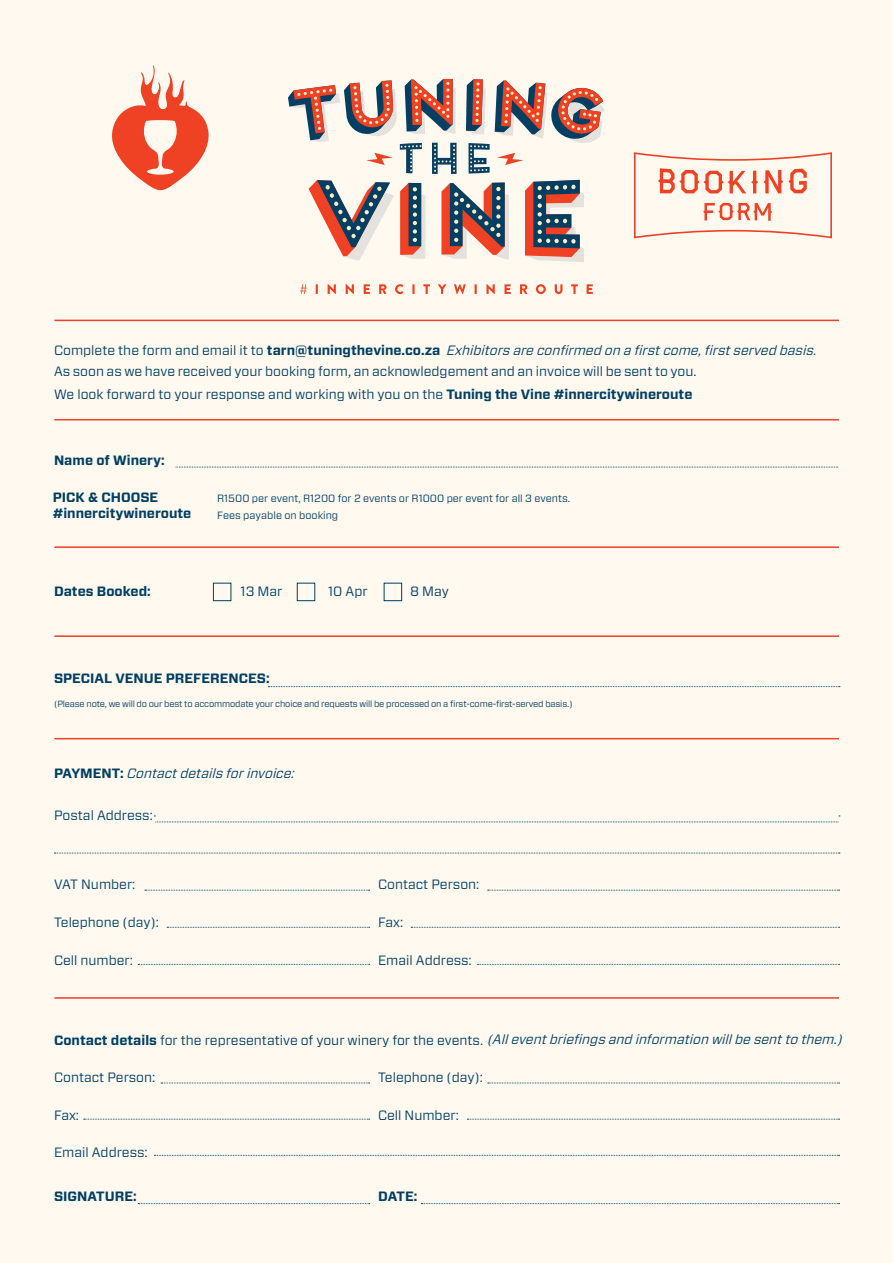
<style>
.page{position:relative;width:893px;height:1263px;background:#fff9f0}
.page>*{position:absolute;margin:0;border:0;box-sizing:border-box;transform-origin:0 0}
.t1{font:13.5px/20.5px "Vitesse Sans";color:#003f61}
.t2{font:italic 13.5px "Vitesse Sans";color:#003f61}
.t3{font:700 13.5px/16.2px "Vitesse Sans";color:#003f61}
.t4{font:10.5px "Vitesse Sans";color:#003f61}
.t5{font:9px "Vitesse Sans";letter-spacing:-.02em;color:#003f61}
.s1{font-weight:700}
.s2{font-style:italic}
.s3{font-weight:700;font-style:normal}
.s4{font-style:normal}
</style>
<div class="page">
<svg style="left:176px;top:467px;width:662px;height:1px"></svg>
<svg style="left:154px;top:815px;width:686px;height:7px"></svg>
<svg style="left:268px;top:686px;width:572px;height:1px"></svg>
<hr style="left:54px;top:635px;width:785px;height:2px;background:#ef4123">
<hr style="left:54px;top:738px;width:785px;height:1px;background:#ef4123">
<hr style="left:54px;top:419px;width:785px;height:1px;background:#ef4123">
<hr style="left:54px;top:546px;width:785px;height:2px;background:#ef4123">
<hr style="left:54px;top:320px;width:785px;height:1px;background:#ef4123">
<hr style="left:54px;top:997px;width:785px;height:2px;background:#ef4123">
<svg style="left:161px;top:1082px;width:209px;height:1px"></svg>
<svg style="left:154px;top:1155px;width:686px;height:1px"></svg>
<svg style="left:145px;top:890px;width:225px;height:1px"></svg>
<svg style="left:488px;top:890px;width:352px;height:1px"></svg>
<svg style="left:488px;top:1082px;width:352px;height:1px"></svg>
<svg style="left:84px;top:1119px;width:286px;height:1px"></svg>
<svg style="left:467px;top:1119px;width:373px;height:1px"></svg>
<svg style="left:167px;top:927px;width:203px;height:1px"></svg>
<svg style="left:411px;top:927px;width:429px;height:1px"></svg>
<svg style="left:138px;top:964px;width:232px;height:1px"></svg>
<svg style="left:138px;top:1203px;width:232px;height:1px"></svg>
<svg style="left:421px;top:1203px;width:419px;height:1px"></svg>
<svg style="left:477px;top:964px;width:363px;height:1px"></svg>
<svg style="left:54px;top:853px;width:786px;height:1px"></svg>
<svg style="left:309px;top:180px;width:85px;height:80px"></svg>
<svg style="left:400px;top:183px;width:25px;height:76px;background:#96706f"></svg>
<svg style="left:441px;top:183px;width:68px;height:76px"></svg>
<svg style="left:525px;top:180px;width:59px;height:82px;background:#977a7a"></svg>
<svg style="left:288px;top:79px;width:169px;height:95px"></svg>
<svg style="left:466px;top:79px;width:139px;height:95px"></svg>
<svg style="left:634px;top:152px;width:198px;height:86px"></svg>
<div style="left:297px;top:583px;width:18px;height:18px;border:1px solid #003f61"></div>
<div style="left:213px;top:583px;width:18px;height:18px;border:1px solid #003f61"></div>
<div style="left:384px;top:583px;width:18px;height:18px;border:1px solid #003f61"></div>
<svg style="left:112px;top:65px;width:97px;height:126px"></svg>
<svg style="left:300px;top:284px;width:7px;height:10px"></svg>
<svg style="left:316px;top:284px;width:2px;height:10px"></svg>
<svg style="left:328px;top:284px;width:8px;height:10px"></svg>
<svg style="left:346px;top:284px;width:8px;height:10px"></svg>
<svg style="left:364px;top:284px;width:6px;height:10px"></svg>
<svg style="left:379px;top:284px;width:7px;height:10px"></svg>
<svg style="left:395px;top:284px;width:8px;height:10px"></svg>
<svg style="left:412px;top:284px;width:3px;height:10px"></svg>
<svg style="left:423px;top:284px;width:7px;height:10px"></svg>
<svg style="left:438px;top:284px;width:8px;height:10px"></svg>
<svg style="left:454px;top:284px;width:12px;height:10px"></svg>
<svg style="left:475px;top:284px;width:2px;height:10px"></svg>
<svg style="left:486px;top:284px;width:9px;height:10px"></svg>
<svg style="left:504px;top:284px;width:7px;height:10px"></svg>
<svg style="left:520px;top:284px;width:7px;height:10px"></svg>
<svg style="left:536px;top:284px;width:10px;height:10px"></svg>
<svg style="left:555px;top:284px;width:8px;height:10px"></svg>
<svg style="left:571px;top:284px;width:7px;height:10px"></svg>
<svg style="left:587px;top:284px;width:6px;height:10px"></svg>
<p class="t1" style="left:54px;top:340px;width:764px">Complete the form and email it to <span class="s1">tarn@tuningthevine.co.za</span> <span class="s2">Exhibitors are confirmed on a first come, first served basis.<br></span>As soon as we have received your booking form, an acknowledgement and an invoice will be sent to you.</p>
<p class="t1" style="left:54px;top:384px;width:640px">We look forward to your response and working with you on the <span class="s1">Tuning the Vine #innercitywineroute</span></p>
<p class="t3" style="left:54px;top:453px;width:112px">Name of Winery:</p>
<p class="t3" style="left:53px;top:489px;width:140px">PICK &amp; CHOOSE #innercitywineroute</p>
<p class="t4" style="left:217px;top:491px;width:355px">R1500 per event, R1200 for 2 events or R1000 per event for all 3 events.</p>
<p class="t4" style="left:217px;top:508px;width:123px">Fees payable on booking</p>
<p class="t3" style="left:54px;top:583px;width:98px">Dates Booked:</p>
<p class="t1" style="left:241px;top:581px;width:43px">13 Mar</p>
<p class="t1" style="left:328px;top:581px;width:41px">10 Apr</p>
<p class="t1" style="left:410px;top:581px;width:40px">8 May</p>
<p class="t3" style="left:54px;top:671px;width:217px">SPECIAL VENUE PREFERENCES:</p>
<p class="t5" style="left:54px;top:698px;width:520px">(Please note, we will do our best to accommodate your choice and requests will be processed on a first-come-first-served basis.)</p>
<p class="t2" style="left:54px;top:764px;width:242px"><span class="s3">PAYMENT:</span> Contact details for invoice:</p>
<p class="t1" style="left:54px;top:804px;width:100px">Postal Address:</p>
<p class="t1" style="left:54px;top:874px;width:83px">VAT Number:</p>
<p class="t1" style="left:378px;top:874px;width:103px">Contact Person:</p>
<p class="t1" style="left:54px;top:912px;width:106px">Telephone (day):</p>
<p class="t1" style="left:378px;top:912px;width:27px">Fax:</p>
<p class="t1" style="left:54px;top:950px;width:81px">Cell number:</p>
<p class="t1" style="left:378px;top:950px;width:95px">Email Address:</p>
<p class="t2" style="left:54px;top:1030px;width:790px"><span class="s3">Contact details</span> <span class="s4">for the representative of your winery for the events.</span> (All event briefings and information will be sent to them.)</p>
<p class="t1" style="left:54px;top:1067px;width:103px">Contact Person:</p>
<p class="t1" style="left:378px;top:1067px;width:106px">Telephone (day):</p>
<p class="t1" style="left:54px;top:1104px;width:27px">Fax:</p>
<p class="t1" style="left:378px;top:1104px;width:82px">Cell Number:</p>
<p class="t1" style="left:54px;top:1142px;width:95px">Email Address:</p>
<p class="t3" style="left:54px;top:1188px;width:84px">SIGNATURE:</p>
<p class="t3" style="left:378px;top:1188px;width:41px">DATE:</p>
</div>
